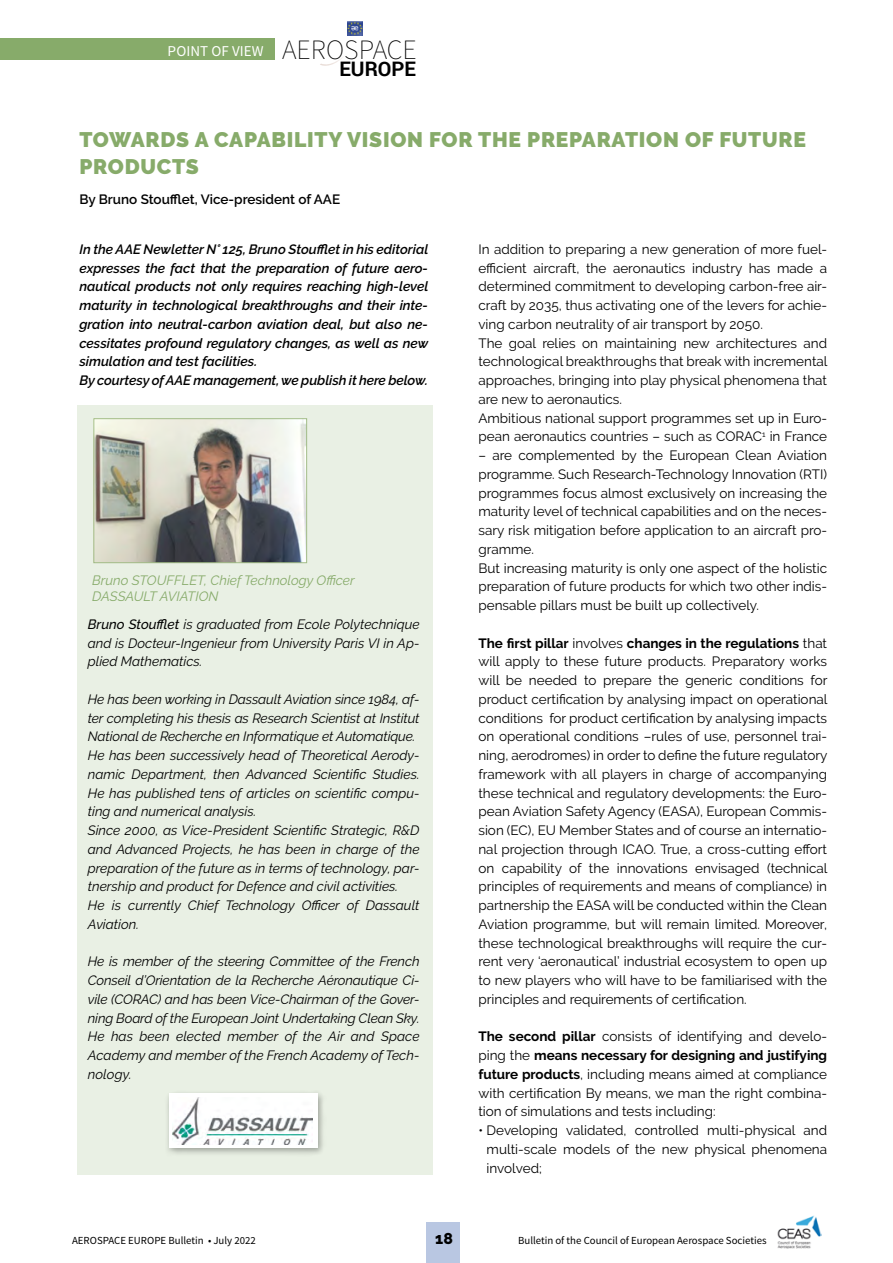
<style>
.page{position:relative;width:893px;height:1263px;background:#fff}
.page>*{position:absolute;margin:0;border:0;box-sizing:border-box;transform-origin:0 0}
.t1{font:200 27.9px "Source Sans Pro";color:#000}
.t2{font:900 21px/27px "Raleway";letter-spacing:.035em;color:#87ab6a}
.t3{font:700 19.95px "Roboto";color:#000}
.t4{font:800 15.75px "Raleway";color:#000}
.t5{font:15px "Source Sans Pro";letter-spacing:.005em;color:#fff}
.t6{font:13.5px/18.8px "Raleway";color:#000;text-align:justify}
.t7{font:italic 13.5px/18.8px "Raleway";color:#000;text-align:justify}
.t8{font:italic 600 13.5px/18.8px "Raleway";color:#000}
.t9{font:italic 13.5px/16.2px "Raleway";color:#87ab6a}
.t10{font:600 13.5px "Raleway";color:#000}
.t11{font:10.8px "Source Sans Pro";color:#000}
.s1{font-weight:500}
.s2{font-weight:700}
</style>
<div class="page">
<div style="left:426px;top:1222px;width:34px;height:41px;background:#b9c7e2"></div>
<svg style="left:320px;top:57px;width:23px;height:9px"></svg>
<img style="left:347px;top:21px;width:16px;height:14px">
<img style="left:777px;top:1215px;width:45px;height:34px">
<div style="left:77px;top:405px;width:355px;height:769px;background:#e9f0e4"></div>
<img style="left:96px;top:420px;width:209px;height:141px">
<div style="left:94px;top:418px;width:213px;height:145px;border:1px solid #a2bc87"></div>
<div style="left:164px;top:1090px;width:162px;height:66px;background:#000;opacity:.34"></div>
<div style="left:169px;top:1093px;width:148px;height:54px;background:#fff"></div>
<img style="left:172px;top:1097px;width:141px;height:47px">
<div style="left:0;top:38px;width:274px;height:22px;background:#87ab6a"></div>
<p class="t5" style="left:168px;top:42px;width:97px">POINT OF VIEW</p>
<h1 class="t1" style="left:282px;top:33px;width:136px">AEROSPACE</h1>
<h3 class="t3" style="left:339px;top:55px;width:78px">EUROPE</h3>
<h2 class="t2" style="left:79px;top:126px;width:728px">TOWARDS A CAPABILITY VISION FOR THE PREPARATION OF FUTURE<br>PRODUCTS</h2>
<p class="t10" style="left:79px;top:192px;width:262px">By Bruno Stoufflet, Vice-president of AAE</p>
<p class="t8" style="left:79px;top:240px;width:351px">In the AAE Newletter N° 125, Bruno Stoufflet in his editorial expresses the fact that the preparation of future aero&shy;nautical products not only requires reaching high-level maturity in technological breakthroughs and their inte&shy;gration into neutral-carbon aviation deal, but also ne&shy;cessitates profound regulatory changes, as well as new simulation and test facilities.<br>By courtesy of AAE management, we publish it here below.</p>
<p class="t9" style="left:92px;top:572px;width:264px">Bruno STOUFFLET, Chief Technology Officer<br>DASSAULT AVIATION</p>
<p class="t7" style="left:88px;top:615px;width:333px"><span class="s1">Bruno Stoufflet</span> is graduated from Ecole Polytechnique and is Docteur-Ingenieur from University Paris VI in Ap&shy;plied Mathematics.</p>
<p class="t7" style="left:88px;top:690px;width:333px;text-align:left">He has been working in Dassault Aviation since 1984, af&shy;ter completing his thesis as Research Scientist at Institut National de Recherche en Informatique et Automatique.<br>He has been successively head of Theoretical Aerody&shy;namic Department, then Advanced Scientific Studies.<br>He has published tens of articles on scientific compu&shy;ting and numerical analysis.<br>Since 2000, as Vice-President Scientific Strategic, R&amp;D and Advanced Projects, he has been in charge of the preparation of the future as in terms of technology, par&shy;tnership and product for Defence and civil activities.<br>He is currently Chief Technology Officer of Dassault Aviation.</p>
<p class="t7" style="left:88px;top:952px;width:333px">He is member of the steering Committee of the French Conseil d’Orientation de la Recherche Aéronautique Ci&shy;vile (CORAC) and has been Vice-Chairman of the Gover&shy;ning Board of the European Joint Undertaking Clean Sky.<br>He has been elected member of the Air and Space Academy and member of the French Academy of Tech&shy;nology.</p>
<p class="t6" style="left:478px;top:240px;width:351px;text-align:left">In addition to preparing a new generation of more fuel&shy;efficient aircraft, the aeronautics industry has made a determined commitment to developing carbon-free air&shy;craft by 2035, thus activating one of the levers for achie&shy;ving carbon neutrality of air transport by 2050.<br>The goal relies on maintaining new architectures and technological breakthroughs that break with incremental approaches, bringing into play physical phenomena that are new to aeronautics.<br>Ambitious national support programmes set up in Euro&shy;pean aeronautics countries – such as CORAC<sup>1</sup> in France</p>
<p class="t6" style="left:478px;top:446px;width:350px;text-align:left">– are complemented by the European Clean Aviation programme. Such Research-Technology Innovation (RTI) programmes focus almost exclusively on increasing the maturity level of technical capabilities and on the neces&shy;sary risk mitigation before application to an aircraft pro&shy;gramme.<br>But increasing maturity is only one aspect of the holistic preparation of future products for which two other indis&shy;pensable pillars must be built up collectively.</p>
<p class="t6" style="left:478px;top:633px;width:351px"><span class="s2">The first pillar</span> involves <span class="s2">changes in the regulations</span> that will apply to these future products. Preparatory works will be needed to prepare the generic conditions for product certification by analysing impact on operational conditions for product certification by analysing impacts on operational conditions –rules of use, personnel trai&shy;ning, aerodromes) in order to define the future regulatory framework with all players in charge of accompanying these technical and regulatory developments: the Euro&shy;pean Aviation Safety Agency (EASA), European Commis&shy;sion (EC), EU Member States and of course an internatio&shy;nal projection through ICAO. True, a cross-cutting effort on capability of the innovations envisaged (technical principles of requirements and means of compliance) in partnership the EASA will be conducted within the Clean Aviation programme, but will remain limited. Moreover, these technological breakthroughs will require the cur&shy;rent very ‘aeronautical’ industrial ecosystem to open up to new players who will have to be familiarised with the principles and requirements of certification.</p>
<p class="t6" style="left:478px;top:1027px;width:350px"><span class="s2">The second pillar</span> consists of identifying and develo&shy;ping the <span class="s2">means necessary for designing and justifying future products</span>, including means aimed at compliance with certification By means, we man the right combina&shy;tion of simulations and tests including:</p>
<p class="t6" style="left:487px;top:1121px;width:342px;text-indent:-8px">• Developing validated, controlled multi-physical and multi-scale models of the new physical phenomena involved;</p>
<p class="t11" style="left:72px;top:1233px;width:185px">AEROSPACE EUROPE Bulletin • July 2022</p>
<p class="t4" style="left:435px;top:1229px;width:19px">18</p>
<p class="t11" style="left:518px;top:1233px;width:250px">Bulletin of the Council of European Aerospace Societies</p>
</div>
